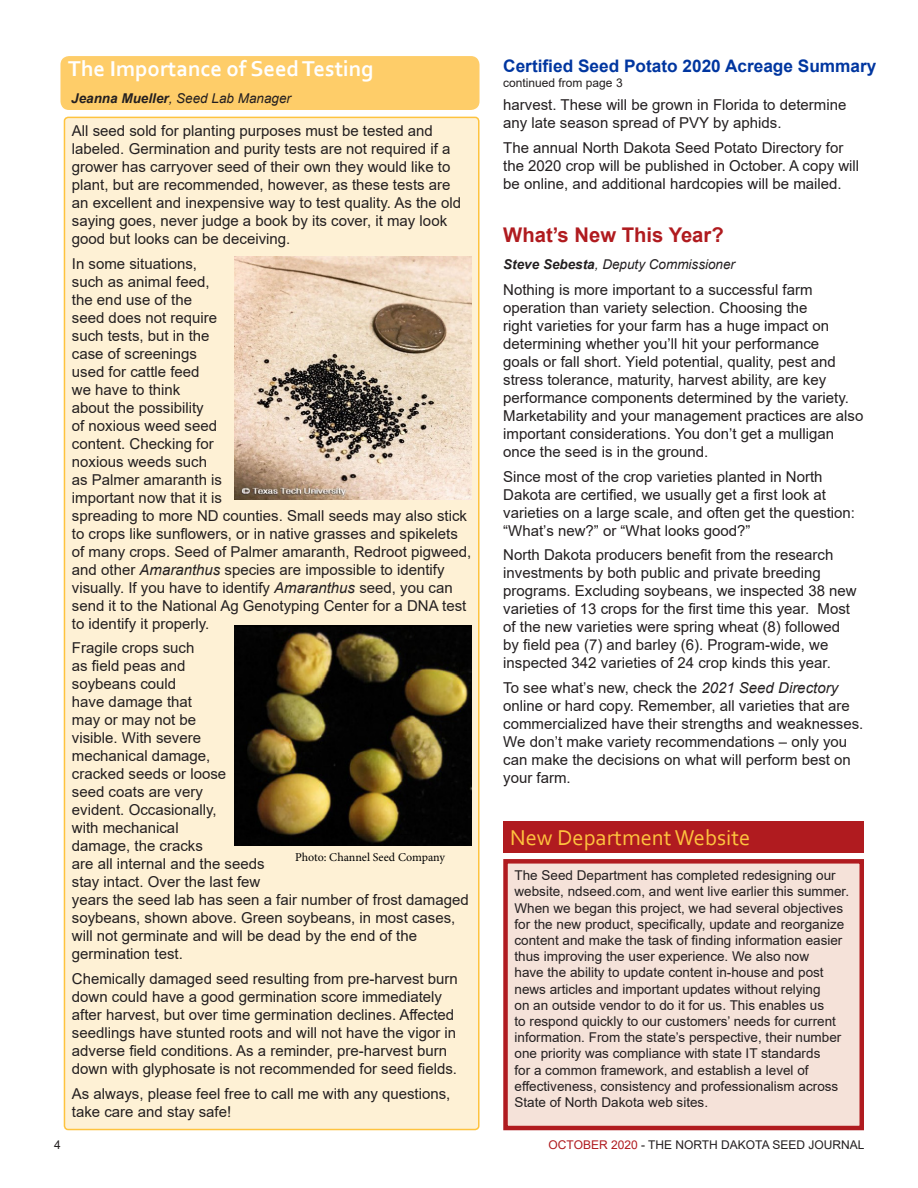
<style>
.page{position:relative;width:918px;height:1188px;background:#fff}
.page>*{position:absolute;margin:0;border:0;box-sizing:border-box;transform-origin:0 0}
.Heading_Corbel_15{font:700 22.5px "Corbel";color:#fff}
.Heading_Corbel_15-2{font:22.5px "Corbel";color:#fec33e}
.Heading_Corbel_15-3{font:700 20.25px "Arial";color:#b01b1f}
.t1{font:700 17.25px "Arial";color:#0036a0}
.t2{font:15px/18px "Arial";color:#231f20}
.t3{font:13.5px/16.2px "Arial";color:#231f20}
.Employee_and_Title_A{font:italic 13.5px "Arial";color:#231f20}
.t4{font:12px "Arial";color:#231f20}
.t5{font:12px "Minion Pro";letter-spacing:-.005em;color:#000}
.s1{font-weight:700}
.s2{font-style:italic}
.s3{color:#b01b1f}
</style>
<div class="page">
<div style="left:64px;top:117px;width:415px;height:1013px;background:#fef1d5;border-radius:4px"></div>
<div style="left:64px;top:117px;width:416px;height:1013px;border:2px solid #fec33e;border-radius:4px"></div>
<img style="left:234px;top:626px;width:237px;height:220px">
<div style="left:60px;top:56px;width:420px;height:54px;background:#fecd69;border-radius:9px"></div>
<img style="left:234px;top:256px;width:237px;height:244px">
<div style="left:506px;top:861px;width:356px;height:267px;background:#f5e2d9"></div>
<div style="left:503px;top:859px;width:361px;height:271px;border:4px solid #b01b1f"></div>
<div style="left:503px;top:821px;width:361px;height:32px;background:#b01b1f"></div>
<p class="Heading_Corbel_15" style="left:68px;top:55px;width:307px">The Importance of Seed Testing</p>
<p class="Employee_and_Title_A" style="left:71px;top:90px;width:221px"><span class="s1">Jeanna Mueller</span>, Seed Lab Manager</p>
<p class="t2" style="left:72px;top:121px;width:391px">All seed sold for planting purposes must be tested and labeled. Germination and purity tests are not required if a grower has carryover seed of their own they would like to plant, but are recommended, however, as these tests are an excellent and inexpensive way to test quality. As the old saying goes, never judge a book by its cover, it may look good but looks can be deceiving.</p>
<p class="t2" style="left:72px;top:254px;width:401px">In some situations,<br>such as animal feed,<br>the end use of the<br>seed does not require<br>such tests, but in the<br>case of screenings<br>used for cattle feed<br>we have to think<br>about the possibility<br>of noxious weed seed<br>content. Checking for<br>noxious weeds such<br>as Palmer amaranth is<br>important now that it is<br>spreading to more ND counties. Small seeds may also stick to crops like sunflowers, or in native grasses and spikelets of many crops. Seed of Palmer amaranth, Redroot pigweed, and other <span class="s2">Amaranthus</span> species are impossible to identify visually. If you have to identify <span class="s2">Amaranthus</span> seed, you can send it to the National Ag Genotyping Center for a DNA test to identify it properly.</p>
<p class="t2" style="left:72px;top:639px;width:398px">Fragile crops such<br>as field peas and<br>soybeans could<br>have damage that<br>may or may not be<br>visible. With severe<br>mechanical damage,<br>cracked seeds or loose<br>seed coats are very<br>evident. Occasionally,<br>with mechanical<br>damage, the cracks<br>are all internal and the seeds<br>stay intact. Over the last few<br>years the seed lab has seen a fair number of frost damaged soybeans, shown above. Green soybeans, in most cases, will not germinate and will be dead by the end of the germination test.</p>
<p class="t2" style="left:72px;top:970px;width:387px">Chemically damaged seed resulting from pre-harvest burn down could have a good germination score immediately after harvest, but over time germination declines. Affected seedlings have stunted roots and will not have the vigor in adverse field conditions. As a reminder, pre-harvest burn down with glyphosate is not recommended for seed fields.</p>
<p class="t2" style="left:72px;top:1084px;width:380px">As always, please feel free to call me with any questions, take care and stay safe!</p>
<p class="t5" style="left:295px;top:849px;width:151px">Photo: Channel Seed Company</p>
<p class="t1" style="left:503px;top:54px;width:375px">Certified Seed Potato 2020 Acreage Summary</p>
<p class="t4" style="left:503px;top:74px;width:121px">continued from page 3</p>
<p class="t2" style="left:503px;top:96px;width:345px">harvest. These will be grown in Florida to determine any late season spread of PVY by aphids.</p>
<p class="t2" style="left:503px;top:139px;width:358px">The annual North Dakota Seed Potato Directory for the 2020 crop will be published in October. A copy will be online, and additional hardcopies will be mailed.</p>
<p class="Heading_Corbel_15-3" style="left:503px;top:220px;width:222px">What’s New This Year?</p>
<p class="Employee_and_Title_A" style="left:503px;top:255px;width:233px"><span class="s1">Steve Sebesta</span>, Deputy Commissioner</p>
<p class="t2" style="left:503px;top:280px;width:362px">Nothing is more important to a successful farm operation than variety selection. Choosing the<br>right varieties for your farm has a huge impact on determining whether you’ll hit your performance<br>goals or fall short. Yield potential, quality, pest and stress tolerance, maturity, harvest ability, are key performance components determined by the variety.<br>Marketability and your management practices are also important considerations. You don’t get a mulligan once the seed is in the ground.</p>
<p class="t2" style="left:503px;top:467px;width:353px">Since most of the crop varieties planted in North Dakota are certified, we usually get a first look at varieties on a large scale, and often get the question: “What’s new?” or “What looks good?”</p>
<p class="t2" style="left:503px;top:546px;width:355px">North Dakota producers benefit from the research investments by both public and private breeding programs. Excluding soybeans, we inspected 38 new varieties of 13 crops for the first time this year. Most of the new varieties were spring wheat (8) followed by field pea (7) and barley (6). Program-wide, we inspected 342 varieties of 24 crop kinds this year.</p>
<p class="t2" style="left:503px;top:679px;width:362px">To see what’s new, check the <span class="s2">2021 Seed Directory </span>online or hard copy. Remember, all varieties that are commercialized have their strengths and weaknesses.<br>We don’t make variety recommendations – only you can make the decisions on what will perform best on your farm.</p>
<p class="Heading_Corbel_15-2" style="left:510px;top:823px;width:242px">New Department Website</p>
<p class="t3" style="left:515px;top:867px;width:336px">The Seed Department has completed redesigning our website, ndseed.com, and went live earlier this summer.<br>When we began this project, we had several objectives for the new product, specifically, update and reorganize content and make the task of finding information easier thus improving the user experience. We also now<br>have the ability to update content in-house and post news articles and important updates without relying<br>on an outside vendor to do it for us. This enables us<br>to respond quickly to our customers’ needs for current information. From the state’s perspective, their number one priority was compliance with state IT standards<br>for a common framework, and establish a level of effectiveness, consistency and professionalism across State of North Dakota web sites.</p>
<p class="t4" style="left:54px;top:1137px;width:8px">4</p>
<p class="t4" style="left:549px;top:1137px;width:317px"><span class="s3">OCTOBER 2020</span> - THE NORTH DAKOTA SEED JOURNAL</p>
</div>
